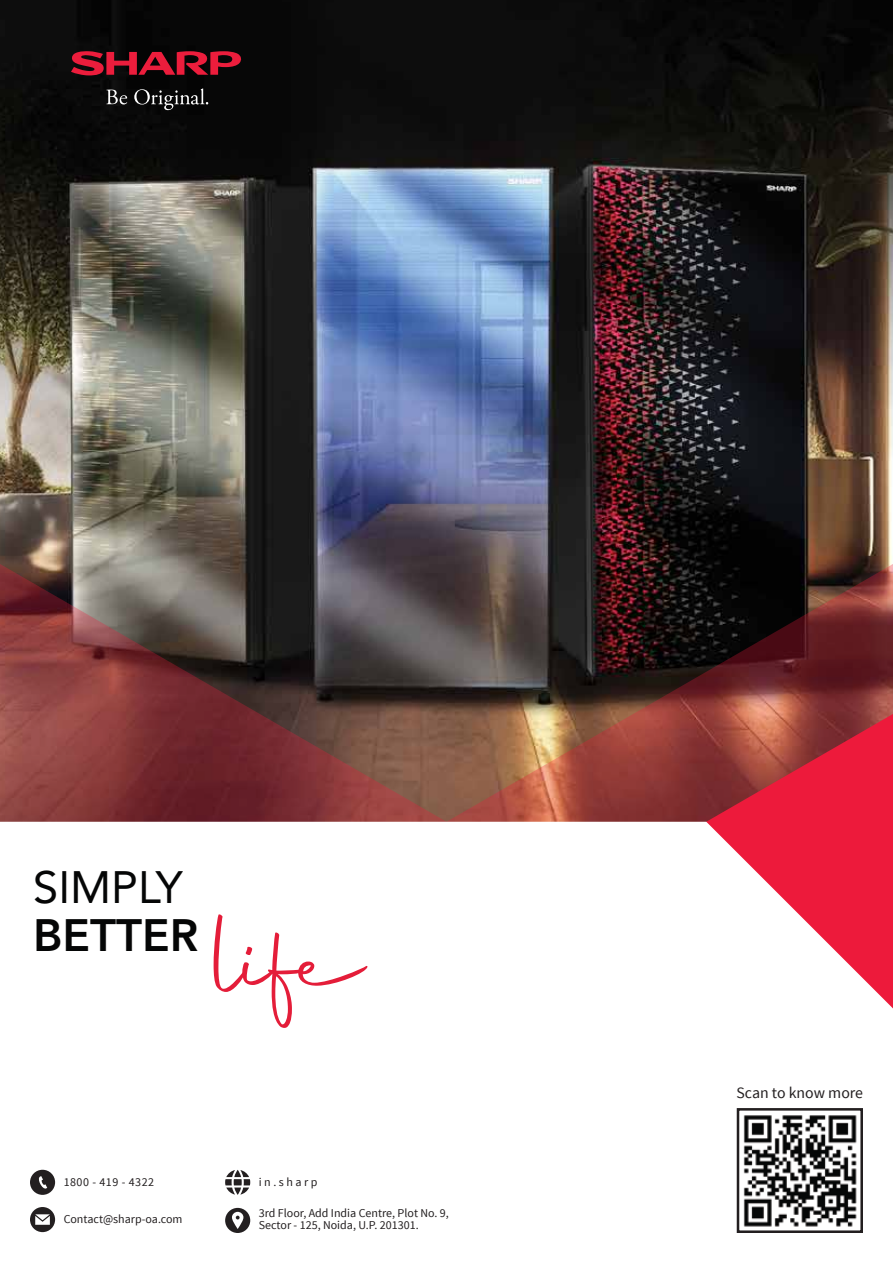
<style>
.page{position:relative;width:893px;height:1263px;background:#fff}
.page>*{position:absolute;margin:0;border:0;box-sizing:border-box;transform-origin:0 0}
.t1{font:117.75px "Autography";color:#e41d39}
.t2{font:45.3px "Avenir";color:#050606}
.t3{font:800 45.3px "Avenir";color:#050606}
.t4{font:15.75px "Source Sans Pro";color:#231f20}
.t5{font:12px/12px "Source Sans Pro";color:#231f20}
.t6{font:12px "Source Sans Pro";letter-spacing:.04em;color:#231f20}
</style>
<div class="page">
<div style="left:0;top:0;width:893px;height:26px;background:#090909"></div>
<img style="left:0;top:26px;width:893px;height:688px">
<svg style="left:0;top:714px;width:893px;height:108px;background:#96413e"></svg>
<svg style="left:40px;top:822px;width:853px;height:411px"></svg>
<svg style="left:225px;top:1208px;width:25px;height:25px"></svg>
<svg style="left:30px;top:1207px;width:25px;height:25px"></svg>
<svg style="left:225px;top:1170px;width:25px;height:25px"></svg>
<svg style="left:30px;top:1170px;width:25px;height:25px"></svg>
<svg style="left:737px;top:1108px;width:126px;height:125px;background:#615f5f"></svg>
<img style="left:741px;top:1111px;width:118px;height:119px">
<svg style="left:106px;top:90px;width:21px;height:15px"></svg>
<svg style="left:134px;top:88px;width:74px;height:22px;background:#313131"></svg>
<svg style="left:71px;top:51px;width:171px;height:25px;background:#7a1221"></svg>
<h2 class="t2" style="left:33px;top:851px;width:151px">SIMPLY</h2>
<h2 class="t3" style="left:33px;top:900px;width:167px">BETTER</h2>
<h1 class="t1" style="left:218px;top:885px;width:155px">life</h1>
<p class="t6" style="left:64px;top:1174px;width:92px">1800 - 419 - 4322</p>
<p class="t5" style="left:259px;top:1176px;width:60px">in.sharp</p>
<p class="t5" style="left:64px;top:1213px;width:120px">Contact@sharp-oa.com</p>
<p class="t5" style="left:259px;top:1207px;width:192px">3rd Floor, Add India Centre, Plot No. 9,<br>Sector - 125, Noida, U.P. 201301.</p>
<h3 class="t4" style="left:737px;top:1083px;width:128px">Scan to know more</h3>
</div>
